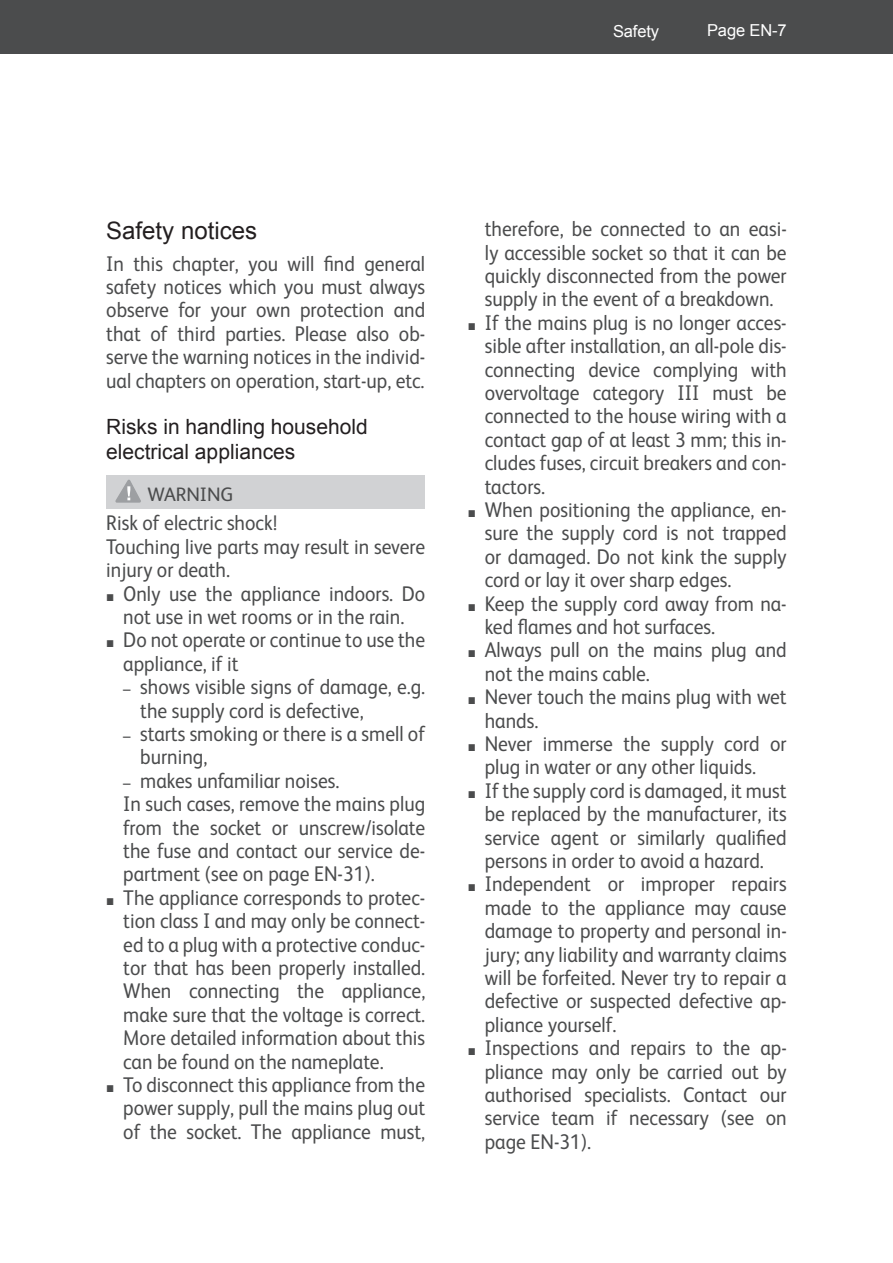
<style>
.page{position:relative;width:893px;height:1263px;background:#fff}
.page>*{position:absolute;margin:0;border:0;box-sizing:border-box;transform-origin:0 0}
.t1{font:24px "Arial";color:#231f20}
.t2{font:21.3px/23.4px "FS Albert";color:#4b4c4d;text-align:justify;scale:.92 1}
.t3{font:21px/25.2px "Arial";color:#231f20}
.t4{font:19.5px "FS Albert";letter-spacing:-.005em;color:#4b4c4d}
.t5{font:16.5px "Arial";letter-spacing:-.01em;color:#fff}
.s1{font-family:"Arial";font-size:14.7px}
</style>
<div class="page">
<div style="left:0;top:0;width:893px;height:54px;background:#4b4c4d"></div>
<div style="left:106px;top:475px;width:319px;height:33px;background:#d1d2d4"></div>
<svg style="left:116px;top:479px;width:25px;height:24px"></svg>
<p class="t5" style="left:613px;top:22px;width:48px">Safety</p>
<p class="t5" style="left:707px;top:22px;width:81px">Page EN-7</p>
<p class="t1" style="left:106px;top:217px;width:152px">Safety notices</p>
<p class="t2" style="left:106px;top:253px;width:348px">In this chapter, you will find general safety notices which you must always observe for your own protection and that of third parties. Please also ob&shy;serve the warning notices in the individ&shy;ual chapters on operation, start-up, etc.</p>
<p class="t3" style="left:106px;top:414px;width:263px">Risks in handling household electrical appliances</p>
<p class="t4" style="left:148px;top:487px;width:87px">WARNING</p>
<p class="t2" style="left:106px;top:513px;width:348px;text-align:left">Risk of electric shock!<br>Touching live parts may result in severe injury or death.</p>
<p class="t2" style="left:106px;top:583px;width:348px;text-align:center"><span class="s1">■</span> Only use the appliance indoors. Do not use in wet rooms or in the rain.</p>
<p class="t2" style="left:123px;top:630px;width:330px;text-indent:-17px"><span class="s1">■</span> Do not operate or continue to use the appliance, if it</p>
<p class="t2" style="left:140px;top:677px;width:311px;text-indent:-17px"><span class="s1">–</span> shows visible signs of damage, e.g. the supply cord is defective,</p>
<p class="t2" style="left:140px;top:724px;width:311px;text-indent:-17px"><span class="s1">–</span> starts smoking or there is a smell of burning,</p>
<p class="t2" style="left:123px;top:771px;width:330px;text-align:left"><span class="s1">–</span> makes unfamiliar noises.<br>In such cases, remove the mains plug from the socket or unscrew/isolate the fuse and contact our service de&shy;partment (see on page EN-31).</p>
<p class="t2" style="left:123px;top:888px;width:330px;text-indent:-17px"><span class="s1">■</span> The appliance corresponds to protec&shy;tion class I and may only be connect&shy;ed to a plug with a protective conduc&shy;tor that has been properly installed.<br>When connecting the appliance, make sure that the voltage is correct.<br>More detailed information about this can be found on the nameplate.</p>
<p class="t2" style="left:123px;top:1075px;width:330px;text-indent:-17px"><span class="s1">■</span> To disconnect this appliance from the power supply, pull the mains plug out of the socket. The appliance must,</p>
<p class="t2" style="left:485px;top:219px;width:330px">therefore, be connected to an easi&shy;ly accessible socket so that it can be quickly disconnected from the power supply in the event of a breakdown.</p>
<p class="t2" style="left:485px;top:313px;width:330px;text-indent:-17px"><span class="s1">■</span> If the mains plug is no longer acces&shy;sible after installation, an all-pole dis&shy;connecting device complying with overvoltage category III must be connected to the house wiring with a contact gap of at least 3 mm; this in&shy;cludes fuses, circuit breakers and con&shy;tactors.</p>
<p class="t2" style="left:485px;top:500px;width:330px;text-indent:-17px"><span class="s1">■</span> When positioning the appliance, en&shy;sure the supply cord is not trapped or damaged. Do not kink the supply cord or lay it over sharp edges.</p>
<p class="t2" style="left:485px;top:593px;width:330px;text-indent:-17px"><span class="s1">■</span> Keep the supply cord away from na&shy;ked flames and hot surfaces.</p>
<p class="t2" style="left:485px;top:640px;width:330px;text-indent:-17px"><span class="s1">■</span> Always pull on the mains plug and not the mains cable.</p>
<p class="t2" style="left:485px;top:687px;width:330px;text-indent:-17px"><span class="s1">■</span> Never touch the mains plug with wet hands.</p>
<p class="t2" style="left:485px;top:734px;width:330px;text-indent:-17px"><span class="s1">■</span> Never immerse the supply cord or plug in water or any other liquids.</p>
<p class="t2" style="left:485px;top:781px;width:330px;text-indent:-17px"><span class="s1">■</span> If the supply cord is damaged, it must be replaced by the manufacturer, its service agent or similarly qualified persons in order to avoid a hazard.</p>
<p class="t2" style="left:485px;top:874px;width:330px;text-indent:-17px"><span class="s1">■</span> Independent or improper repairs made to the appliance may cause damage to property and personal in&shy;jury; any liability and warranty claims will be forfeited. Never try to repair a defective or suspected defective ap&shy;pliance yourself.</p>
<p class="t2" style="left:485px;top:1038px;width:330px;text-indent:-17px"><span class="s1">■</span> Inspections and repairs to the ap&shy;pliance may only be carried out by authorised specialists. Contact our service team if necessary (see on page EN-31).</p>
</div>
